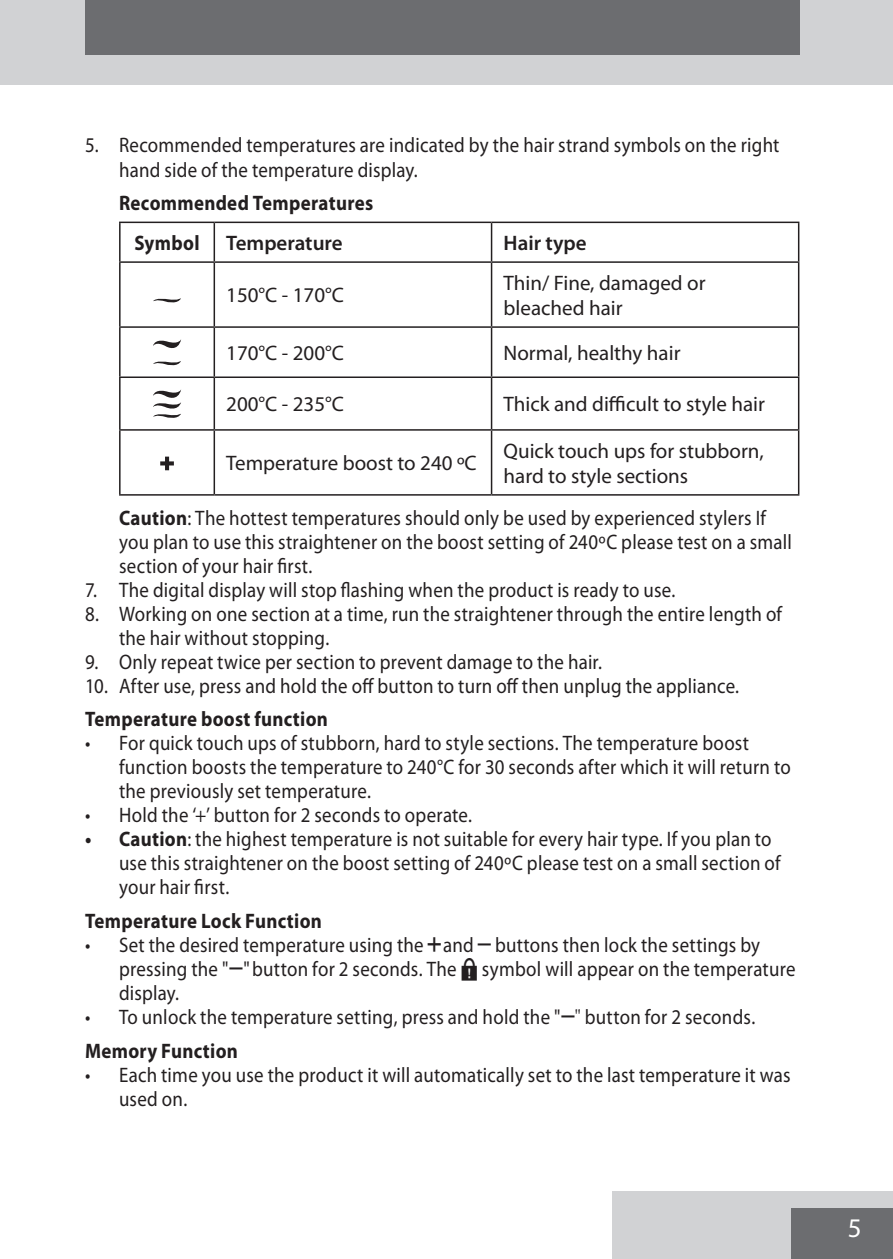
<style>
.page{position:relative;width:893px;height:1259px;background:#fff}
.page>*{position:absolute;margin:0;border:0;box-sizing:border-box;transform-origin:0 0}
.t1{font:27px "Myriad Pro";color:#fff}
.default_numbers{font:21px/24px "Myriad Pro";letter-spacing:.01em;color:#231f20;scale:.9 1}
.default_numbers-2{font:21px/25.2px "Myriad Pro";letter-spacing:.01em;color:#231f20}
.Subheading{font:700 21px "Myriad Pro";letter-spacing:.015em;color:#231f20;scale:.9 1}
.default_numbers-3{font:700 21px "Myriad Pro";letter-spacing:.015em;color:#231f20;scale:.9 1}
.t2{font:600 21px "Myriad Pro";color:#231f20}
.default{font:700 21px "Myriad Pro";letter-spacing:.02em;color:#231f20;scale:.9 1}
.s1{font-weight:700}
.s2{font-family:"Myriad Graphics"}
.s3{font-family:"Myriad Points"}
.s4{font-family:"Minion Pro"}
</style>
<div class="page">
<div style="left:612px;top:1191px;width:281px;height:68px;background:#d1d2d4"></div>
<div style="left:791px;top:1208px;width:102px;height:51px;background:#6c6d70"></div>
<div style="left:0;top:0;width:893px;height:85px;background:#d1d2d4"></div>
<div style="left:85px;top:0;width:714px;height:55px;background:#6c6d70"></div>
<hr style="left:214px;top:222px;width:278px;height:1px;background:#231f20">
<hr style="left:214px;top:223px;width:1px;height:38px;background:#231f20">
<hr style="left:492px;top:222px;width:307px;height:1px;background:#231f20">
<hr style="left:491px;top:223px;width:1px;height:38px;background:#231f20">
<hr style="left:798px;top:223px;width:1px;height:38px;background:#231f20">
<hr style="left:119px;top:263px;width:2px;height:63px;background:#231f20">
<hr style="left:214px;top:261px;width:278px;height:2px;background:#231f20">
<hr style="left:214px;top:263px;width:1px;height:63px;background:#231f20">
<hr style="left:492px;top:261px;width:307px;height:2px;background:#231f20">
<hr style="left:491px;top:263px;width:1px;height:63px;background:#231f20">
<hr style="left:798px;top:263px;width:1px;height:63px;background:#231f20">
<hr style="left:119px;top:326px;width:95px;height:2px;background:#231f20">
<hr style="left:119px;top:328px;width:2px;height:48px;background:#231f20">
<hr style="left:214px;top:326px;width:278px;height:2px;background:#231f20">
<hr style="left:214px;top:328px;width:1px;height:48px;background:#231f20">
<hr style="left:492px;top:326px;width:307px;height:2px;background:#231f20">
<hr style="left:491px;top:328px;width:1px;height:48px;background:#231f20">
<hr style="left:798px;top:328px;width:1px;height:48px;background:#231f20">
<hr style="left:119px;top:376px;width:95px;height:2px;background:#231f20">
<hr style="left:119px;top:378px;width:2px;height:51px;background:#231f20">
<hr style="left:214px;top:376px;width:278px;height:2px;background:#231f20">
<hr style="left:214px;top:378px;width:1px;height:51px;background:#231f20">
<hr style="left:492px;top:376px;width:307px;height:2px;background:#231f20">
<hr style="left:491px;top:378px;width:1px;height:51px;background:#231f20">
<hr style="left:798px;top:378px;width:1px;height:51px;background:#231f20">
<hr style="left:119px;top:429px;width:95px;height:2px;background:#231f20">
<hr style="left:119px;top:431px;width:2px;height:63px;background:#231f20">
<hr style="left:214px;top:429px;width:278px;height:2px;background:#231f20">
<hr style="left:214px;top:431px;width:1px;height:63px;background:#231f20">
<hr style="left:492px;top:429px;width:307px;height:2px;background:#231f20">
<hr style="left:491px;top:431px;width:1px;height:63px;background:#231f20">
<hr style="left:798px;top:431px;width:1px;height:63px;background:#231f20">
<hr style="left:119px;top:494px;width:95px;height:1px;background:#231f20">
<hr style="left:214px;top:494px;width:278px;height:1px;background:#231f20">
<hr style="left:492px;top:494px;width:307px;height:1px;background:#231f20">
<hr style="left:119px;top:222px;width:95px;height:1px;background:#231f20">
<hr style="left:119px;top:223px;width:2px;height:38px;background:#231f20">
<hr style="left:119px;top:261px;width:95px;height:2px;background:#231f20">
<svg style="left:153px;top:298px;width:28px;height:5px"></svg>
<svg style="left:153px;top:339px;width:28px;height:10px"></svg>
<svg style="left:153px;top:361px;width:28px;height:5px"></svg>
<svg style="left:153px;top:389px;width:28px;height:29px"></svg>
<svg style="left:160px;top:456px;width:14px;height:14px"></svg>
<p class="default_numbers" style="left:119px;top:132px;width:735px;line-height:25.2px;text-indent:-34px">5. Recommended temperatures are indicated by the hair strand symbols on the right hand side of the temperature display.</p>
<p class="default_numbers-3" style="left:119px;top:189px;width:284px">Recommended Temperatures</p>
<p class="default" style="left:135px;top:229px;width:74px">Symbol</p>
<p class="t2" style="left:226px;top:230px;width:118px">Temperature</p>
<p class="t2" style="left:504px;top:230px;width:85px">Hair type</p>
<p class="default_numbers-2" style="left:226px;top:282px;width:119px">150°C - 170°C</p>
<p class="default_numbers-2" style="left:504px;top:270px;width:204px">Thin/ Fine, damaged or bleached hair</p>
<p class="default_numbers-2" style="left:226px;top:340px;width:119px">170°C - 200°C</p>
<p class="default_numbers-2" style="left:504px;top:340px;width:178px">Normal, healthy hair</p>
<p class="default_numbers-2" style="left:226px;top:391px;width:119px">200°C - 235°C</p>
<p class="default_numbers-2" style="left:504px;top:391px;width:263px">Thick and difficult to style hair</p>
<p class="default_numbers-2" style="left:226px;top:450px;width:252px">Temperature boost to 240 ºC</p>
<p class="default_numbers-2" style="left:504px;top:438px;width:262px">Quick touch ups for stubborn, hard to style sections</p>
<p class="default_numbers" style="left:119px;top:505px;width:749px"><span class="s1">Caution</span>: The hottest temperatures should only be used by experienced stylers If you plan to use this straightener on the boost setting of 240ºC please test on a small section of your hair first.</p>
<p class="default_numbers" style="left:85px;top:577px;width:657px">7. The digital display will stop flashing when the product is ready to use.</p>
<p class="default_numbers" style="left:119px;top:601px;width:738px;text-indent:-34px">8. Working on one section at a time, run the straightener through the entire length of the hair without stopping.</p>
<p class="default_numbers" style="left:85px;top:649px;width:576px">9. Only repeat twice per section to prevent damage to the hair.</p>
<p class="default_numbers" style="left:85px;top:673px;width:728px">10. After use, press and hold the off button to turn off then unplug the appliance.</p>
<p class="Subheading" style="left:85px;top:705px;width:272px">Temperature boost function</p>
<p class="default_numbers" style="left:119px;top:731px;width:748px;text-indent:-34px">• For quick touch ups of stubborn, hard to style sections. The temperature boost function boosts the temperature to 240°C for 30 seconds after which it will return to the previously set temperature.</p>
<p class="default_numbers" style="left:85px;top:803px;width:432px">• Hold the ‘+’ button for 2 seconds to operate.</p>
<p class="default_numbers" style="left:119px;top:827px;width:737px;text-indent:-34px"><span class="s1">• Caution</span>: the highest temperature is not suitable for every hair type. If you plan to use this straightener on the boost setting of 240ºC please test on a small section of your hair first.</p>
<p class="Subheading" style="left:85px;top:907px;width:265px">Temperature Lock Function</p>
<p class="default_numbers" style="left:119px;top:933px;width:753px;text-indent:-34px">• Set the desired temperature using the <span class="s2">+</span> and <span class="s2">-</span> buttons then lock the settings by pressing the "<span class="s2">-</span>"button for 2 seconds. The <span class="s3">B</span> symbol will appear on the temperature display.</p>
<p class="default_numbers" style="left:85px;top:1005px;width:746px">• To unlock the temperature setting, press and hold the "<span class="s2">-</span><span class="s4">"</span> button for 2 seconds.</p>
<p class="Subheading" style="left:85px;top:1037px;width:171px">Memory Function</p>
<p class="default_numbers" style="left:119px;top:1062px;width:748px;text-indent:-34px">• Each time you use the product it will automatically set to the last temperature it was used on.</p>
<p class="t1" style="left:848px;top:1211px;width:15px">5</p>
</div>
